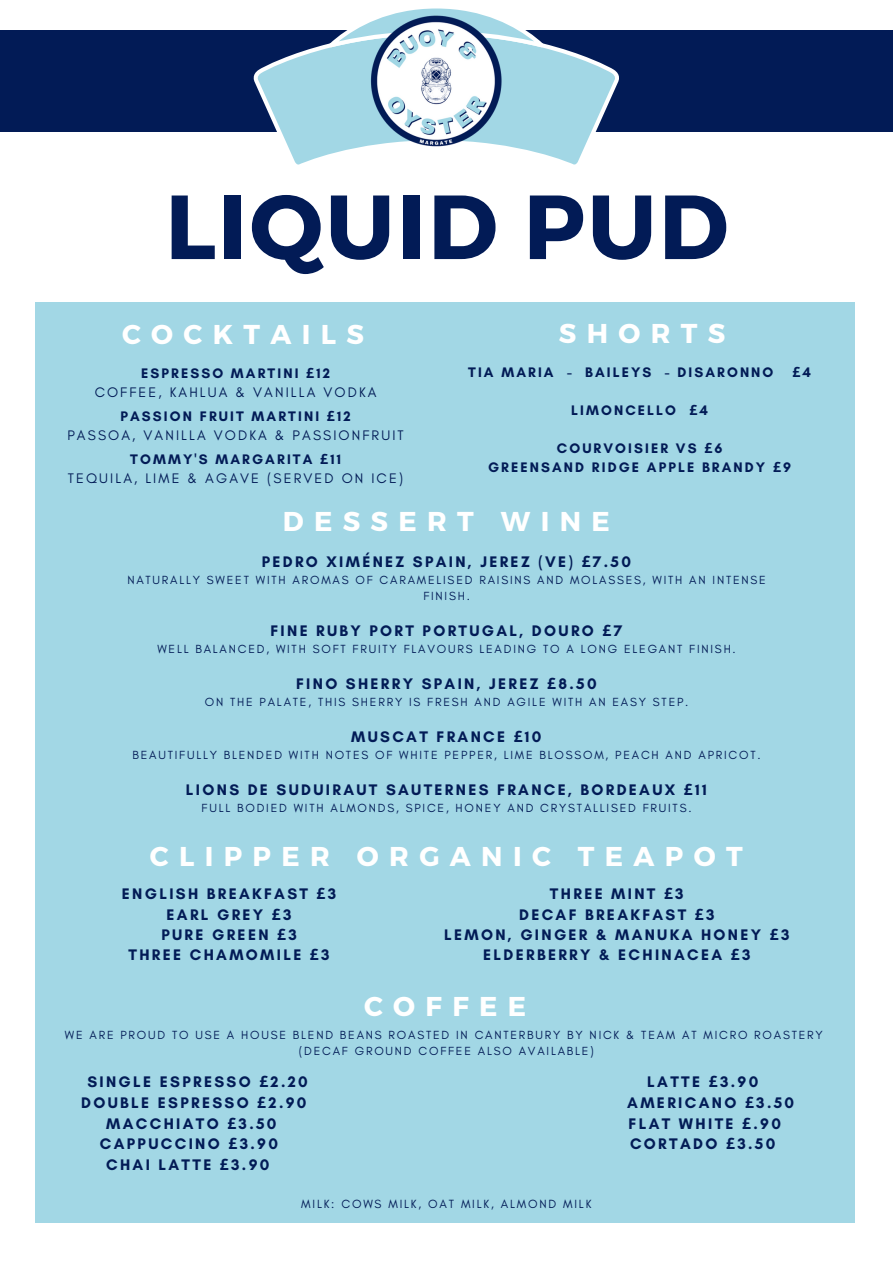
<style>
.page{position:relative;width:893px;height:1264px;background:#fff}
.page>*{position:absolute;margin:0;border:0;box-sizing:border-box;transform-origin:0 0}
.t1{font:700 90.75px "Montserrat";letter-spacing:.025em;color:#021b56}
.t2{font:700 27.15px "Montserrat";letter-spacing:.38em;color:#fff}
.t3{font:700 15.6px "Glacial Indifference";letter-spacing:.15em;color:#021b56}
.t4{font:700 14.1px "Glacial Indifference";letter-spacing:.15em;color:#021b56}
.t5{font:14.1px "Glacial Indifference";letter-spacing:.15em;color:#021b56}
.t6{font:700 14.1px "Noto Sans";color:#021b56}
.t7{font:12.15px "Glacial Indifference";letter-spacing:.15em;color:#021b56}
.t8{font:12px/16px "Glacial Indifference";letter-spacing:.15em;color:#021b56;text-align:center}
.s1{font-family:"Noto Sans"}
.s2{font-family:"Glacial Indifference"}
</style>
<div class="page">
<div style="left:0;top:31px;width:892px;height:101px;background:#021b56"></div>
<svg style="left:254px;top:43px;width:365px;height:122px;fill:#a2d7e5"></svg>
<svg style="left:329px;top:8px;width:215px;height:39px"></svg>
<div style="left:35px;top:301px;width:819px;height:921px;background:#a2d7e5"></div>
<img style="left:369px;top:15px;width:133px;height:133px">
<p class="t1" style="left:165px;top:168px;width:564px">LIQUID PUD</p>
<p class="t2" style="left:122px;top:316px;width:243px">COCKTAILS</p>
<p class="t4" style="left:141px;top:364px;width:190px">ESPRESSO MARTINI <span class="s1">£</span>12</p>
<p class="t5" style="left:95px;top:383px;width:283px">COFFEE, KAHLUA &amp; VANILLA VODKA</p>
<p class="t4" style="left:120px;top:407px;width:232px">PASSION FRUIT MARTINI <span class="s1">£</span>12</p>
<p class="t5" style="left:67px;top:426px;width:338px">PASSOA, VANILLA VODKA &amp; PASSIONFRUIT</p>
<p class="t4" style="left:130px;top:450px;width:212px">TOMMY'S MARGARITA <span class="s1">£</span>11</p>
<p class="t5" style="left:68px;top:470px;width:337px">TEQUILA, LIME &amp; AGAVE (SERVED ON ICE)</p>
<p class="t2" style="left:559px;top:316px;width:168px">SHORTS</p>
<p class="t4" style="left:468px;top:363px;width:307px">TIA MARIA - BAILEYS - DISARONNO</p>
<p class="t6" style="left:792px;top:361px;width:20px">£<span class="s2">4</span></p>
<p class="t4" style="left:571px;top:401px;width:138px">LIMONCELLO <span class="s1">£</span>4</p>
<p class="t4" style="left:556px;top:440px;width:167px">COURVOISIER VS <span class="s1">£</span>6</p>
<p class="t4" style="left:488px;top:459px;width:305px">GREENSAND RIDGE APPLE BRANDY <span class="s1">£</span>9</p>
<p class="t2" style="left:283px;top:504px;width:328px">DESSERT WINE</p>
<p class="t3" style="left:262px;top:552px;width:371px">PEDRO XIMÉNEZ SPAIN, JEREZ (VE) <span class="s1">£</span>7.50</p>
<p class="t8" style="left:127px;top:571px;width:640px">NATURALLY SWEET WITH AROMAS OF CARAMELISED RAISINS AND MOLASSES, WITH AN INTENSE<br>FINISH.</p>
<p class="t3" style="left:270px;top:621px;width:353px">FINE RUBY PORT PORTUGAL, DOURO <span class="s1">£</span>7</p>
<p class="t8" style="left:157px;top:640px;width:580px">WELL BALANCED, WITH SOFT FRUITY FLAVOURS LEADING TO A LONG ELEGANT FINISH.</p>
<p class="t3" style="left:296px;top:674px;width:302px">FINO SHERRY SPAIN, JEREZ <span class="s1">£</span>8.50</p>
<p class="t8" style="left:205px;top:693px;width:485px">ON THE PALATE, THIS SHERRY IS FRESH AND AGILE WITH AN EASY STEP.</p>
<p class="t3" style="left:351px;top:727px;width:192px">MUSCAT FRANCE <span class="s1">£</span>10</p>
<p class="t8" style="left:132px;top:746px;width:629px">BEAUTIFULLY BLENDED WITH NOTES OF WHITE PEPPER, LIME BLOSSOM, PEACH AND APRICOT.</p>
<p class="t3" style="left:186px;top:779px;width:522px">LIONS DE SUDUIRAUT SAUTERNES FRANCE, BORDEAUX <span class="s1">£</span>11</p>
<p class="t8" style="left:202px;top:799px;width:491px">FULL BODIED WITH ALMONDS, SPICE, HONEY AND CRYSTALLISED FRUITS.</p>
<p class="t2" style="left:150px;top:838px;width:594px">CLIPPER ORGANIC TEAPOT</p>
<p class="t3" style="left:122px;top:884px;width:216px">ENGLISH BREAKFAST <span class="s1">£</span>3</p>
<p class="t3" style="left:166px;top:904px;width:126px">EARL GREY <span class="s1">£</span>3</p>
<p class="t3" style="left:161px;top:925px;width:137px">PURE GREEN <span class="s1">£</span>3</p>
<p class="t3" style="left:129px;top:945px;width:202px">THREE CHAMOMILE <span class="s1">£</span>3</p>
<p class="t3" style="left:550px;top:884px;width:135px">THREE MINT <span class="s1">£</span>3</p>
<p class="t3" style="left:519px;top:904px;width:197px">DECAF BREAKFAST <span class="s1">£</span>3</p>
<p class="t3" style="left:444px;top:925px;width:347px">LEMON, GINGER &amp; MANUKA HONEY <span class="s1">£</span>3</p>
<p class="t3" style="left:483px;top:945px;width:269px">ELDERBERRY &amp; ECHINACEA <span class="s1">£</span>3</p>
<p class="t2" style="left:364px;top:988px;width:164px">COFFEE</p>
<p class="t8" style="left:65px;top:1026px;width:759px">WE ARE PROUD TO USE A HOUSE BLEND BEANS ROASTED IN CANTERBURY BY NICK &amp; TEAM AT MICRO ROASTERY</p>
<p class="t8" style="left:299px;top:1043px;width:297px">(DECAF GROUND COFFEE ALSO AVAILABLE)</p>
<p class="t3" style="left:87px;top:1072px;width:222px">SINGLE ESPRESSO <span class="s1">£</span>2.20</p>
<p class="t3" style="left:647px;top:1072px;width:112px">LATTE <span class="s1">£</span>3.90</p>
<p class="t3" style="left:81px;top:1093px;width:227px">DOUBLE ESPRESSO <span class="s1">£</span>2.90</p>
<p class="t3" style="left:627px;top:1093px;width:168px">AMERICANO <span class="s1">£</span>3.50</p>
<p class="t3" style="left:106px;top:1113px;width:172px">MACCHIATO <span class="s1">£</span>3.50</p>
<p class="t3" style="left:628px;top:1113px;width:154px">FLAT WHITE <span class="s1">£</span>.90</p>
<p class="t3" style="left:100px;top:1134px;width:180px">CAPPUCCINO <span class="s1">£</span>3.90</p>
<p class="t3" style="left:630px;top:1134px;width:147px">CORTADO <span class="s1">£</span>3.50</p>
<p class="t3" style="left:106px;top:1155px;width:165px">CHAI LATTE <span class="s1">£</span>3.90</p>
<p class="t7" style="left:301px;top:1196px;width:291px">MILK: COWS MILK, OAT MILK, ALMOND MILK</p>
</div>
